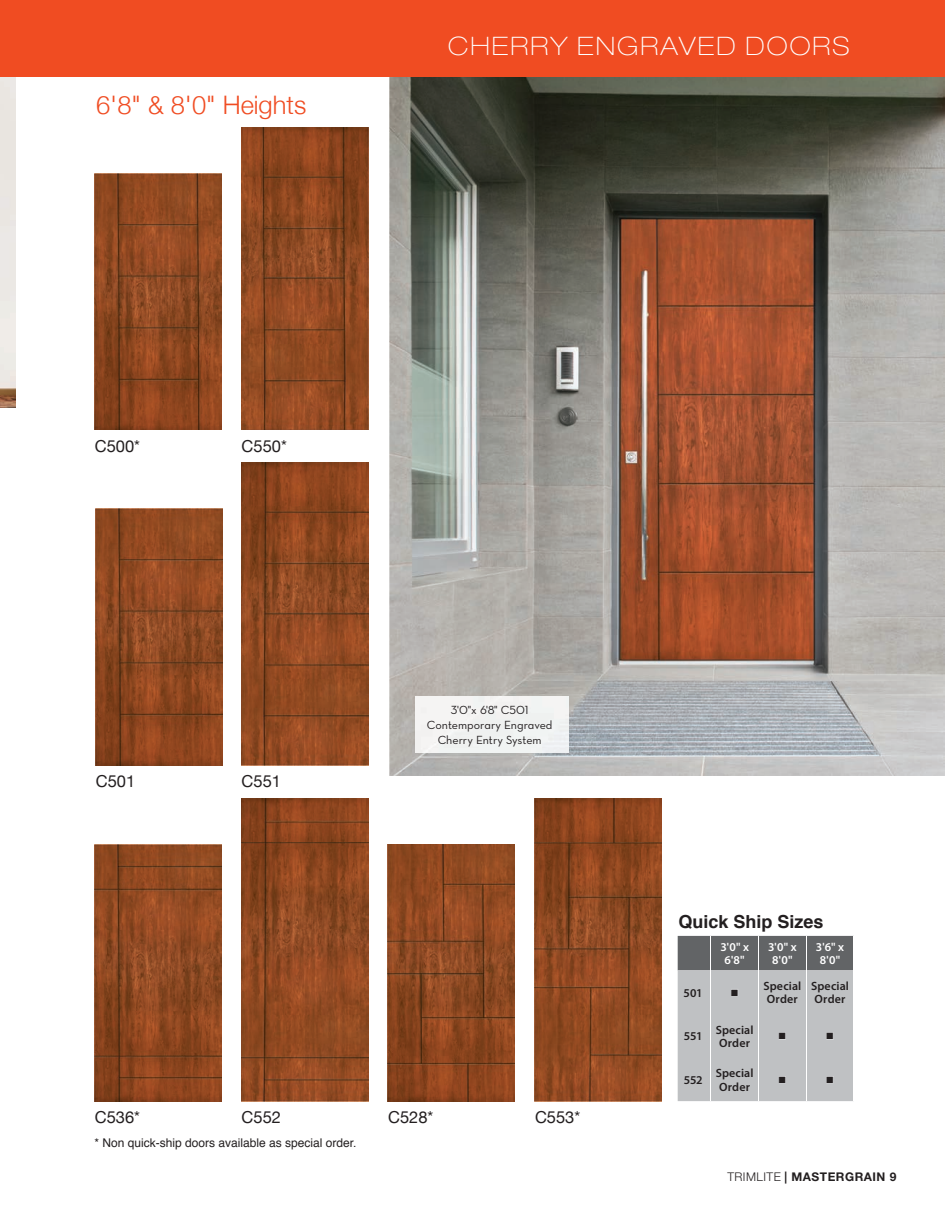
<style>
.page{position:relative;width:945px;height:1215px;background:#fff}
.page>*{position:absolute;margin:0;border:0;box-sizing:border-box;transform-origin:0 0}
.t1{font:100 expanded 25.5px "Helvetica Neue LT Std";letter-spacing:.08em;color:#fff}
.t2{font:300 25.5px "Helvetica Neue";color:#f04c22}
.t3{font:700 18px "Helvetica";color:#231f20}
.t4{font:16.5px "Helvetica Neue";color:#231f20}
.t5{font:600 12px/13.5px "Myriad Pro";letter-spacing:.01em;color:#231f20}
.t6{font:12px/15px "Neutra Text Book Alt";color:#231f20;text-align:center}
.t7{font:12px "Helvetica";color:#231f20}
.t8{font:600 12px/13.5px "Myriad Pro";color:#fff;text-align:center}
.t9{font:700 12px "Helvetica Neue LT Std";letter-spacing:.04em;color:#231f20}
.t10{font:9px "Zapf Dingbats ITC";color:#231f20}
.s1{font-family:"Neutra Text Demi Alt";font-weight:400}
.s2{font-weight:300}
</style>
<div class="page">
<img style="left:389px;top:76px;width:556px;height:700px">
<div style="left:0;top:77px;width:16px;height:331px;background:#ebe8e4"></div>
<div style="left:0;top:1px;width:944px;height:76px;background:#f04c22"></div>
<img style="left:94px;top:174px;width:127px;height:256px">
<img style="left:241px;top:127px;width:127px;height:303px">
<img style="left:96px;top:509px;width:126px;height:256px">
<img style="left:241px;top:462px;width:127px;height:303px">
<img style="left:94px;top:845px;width:127px;height:256px">
<img style="left:388px;top:845px;width:127px;height:256px">
<img style="left:241px;top:798px;width:127px;height:303px">
<img style="left:535px;top:798px;width:127px;height:303px">
<div style="left:415px;top:697px;width:153px;height:56px;background:#f1f4f3"></div>
<svg style="left:678px;top:936px;width:175px;height:165px;background:#abadaf"></svg>
<hr style="left:710px;top:936px;width:1px;height:34px;background:#fff">
<hr style="left:758px;top:936px;width:1px;height:34px;background:#fff">
<hr style="left:806px;top:936px;width:1px;height:34px;background:#fff">
<hr style="left:710px;top:970px;width:1px;height:44px;background:#fff">
<hr style="left:758px;top:970px;width:1px;height:44px;background:#fff">
<hr style="left:710px;top:1014px;width:1px;height:44px;background:#fff">
<hr style="left:758px;top:1014px;width:1px;height:44px;background:#fff">
<hr style="left:710px;top:1058px;width:1px;height:43px;background:#fff">
<hr style="left:758px;top:1058px;width:1px;height:43px;background:#fff">
<hr style="left:806px;top:970px;width:1px;height:44px;background:#fff">
<hr style="left:806px;top:1014px;width:1px;height:44px;background:#fff">
<hr style="left:806px;top:1058px;width:1px;height:43px;background:#fff">
<div style="left:731px;top:989px;width:7px;height:7px;border:1px solid #dcdddf"></div>
<div style="left:779px;top:1033px;width:7px;height:7px;border:1px solid #dcdddf"></div>
<div style="left:827px;top:1033px;width:7px;height:7px;border:1px solid #dcdddf"></div>
<div style="left:779px;top:1076px;width:7px;height:7px;border:1px solid #dcdddf"></div>
<div style="left:827px;top:1076px;width:7px;height:7px;border:1px solid #dcdddf"></div>
<h1 class="t2" style="left:96px;top:84px;width:212px">6'8" &amp; 8'0" Heights</h1>
<h1 class="t1" style="left:448px;top:30px;width:403px">CHERRY ENGRAVED DOORS</h1>
<h3 class="t4" style="left:95px;top:434px;width:47px">C500*</h3>
<h3 class="t4" style="left:242px;top:434px;width:47px">C550*</h3>
<h3 class="t4" style="left:96px;top:769px;width:41px">C501</h3>
<h3 class="t4" style="left:242px;top:769px;width:41px">C551</h3>
<p class="t6" style="left:427px;top:702px;width:127px">3'0"x 6'8" C501<br>Contemporary Engraved<br>Cherry Entry System</p>
<h2 class="t3" style="left:678px;top:907px;width:147px">Quick Ship Sizes</h2>
<p class="t8" style="left:720px;top:940px;width:30px">3<span class="s1">'</span>0" x<br>6<span class="s1">'</span>8"</p>
<p class="t8" style="left:768px;top:940px;width:30px">3<span class="s1">'</span>0" x<br>8<span class="s1">'</span>0"</p>
<p class="t8" style="left:816px;top:940px;width:30px">3<span class="s1">'</span>6" x<br>8<span class="s1">'</span>0"</p>
<p class="t5" style="left:684px;top:986px;width:21px">501</p>
<p class="t10" style="left:731px;top:988px;width:8px">■</p>
<p class="t5" style="left:763px;top:979px;width:39px">Special<br>Order</p>
<p class="t5" style="left:811px;top:979px;width:39px">Special<br>Order</p>
<p class="t5" style="left:684px;top:1029px;width:20px">551</p>
<p class="t5" style="left:716px;top:1022px;width:39px">Special<br>Order</p>
<p class="t10" style="left:779px;top:1032px;width:8px">■</p>
<p class="t10" style="left:827px;top:1032px;width:8px">■</p>
<p class="t5" style="left:684px;top:1073px;width:21px">552</p>
<p class="t5" style="left:716px;top:1066px;width:39px">Special<br>Order</p>
<p class="t10" style="left:779px;top:1075px;width:8px">■</p>
<p class="t10" style="left:827px;top:1075px;width:8px">■</p>
<h3 class="t4" style="left:95px;top:1105px;width:47px">C536*</h3>
<h3 class="t4" style="left:242px;top:1105px;width:41px">C552</h3>
<h3 class="t4" style="left:388px;top:1105px;width:47px">C528*</h3>
<h3 class="t4" style="left:535px;top:1105px;width:47px">C553*</h3>
<p class="t7" style="left:94px;top:1133px;width:264px">* Non quick-ship doors available as special order.</p>
<p class="t9" style="left:727px;top:1169px;width:171px"><span class="s2">TRIMLITE</span> | MASTERGRAIN 9</p>
</div>
